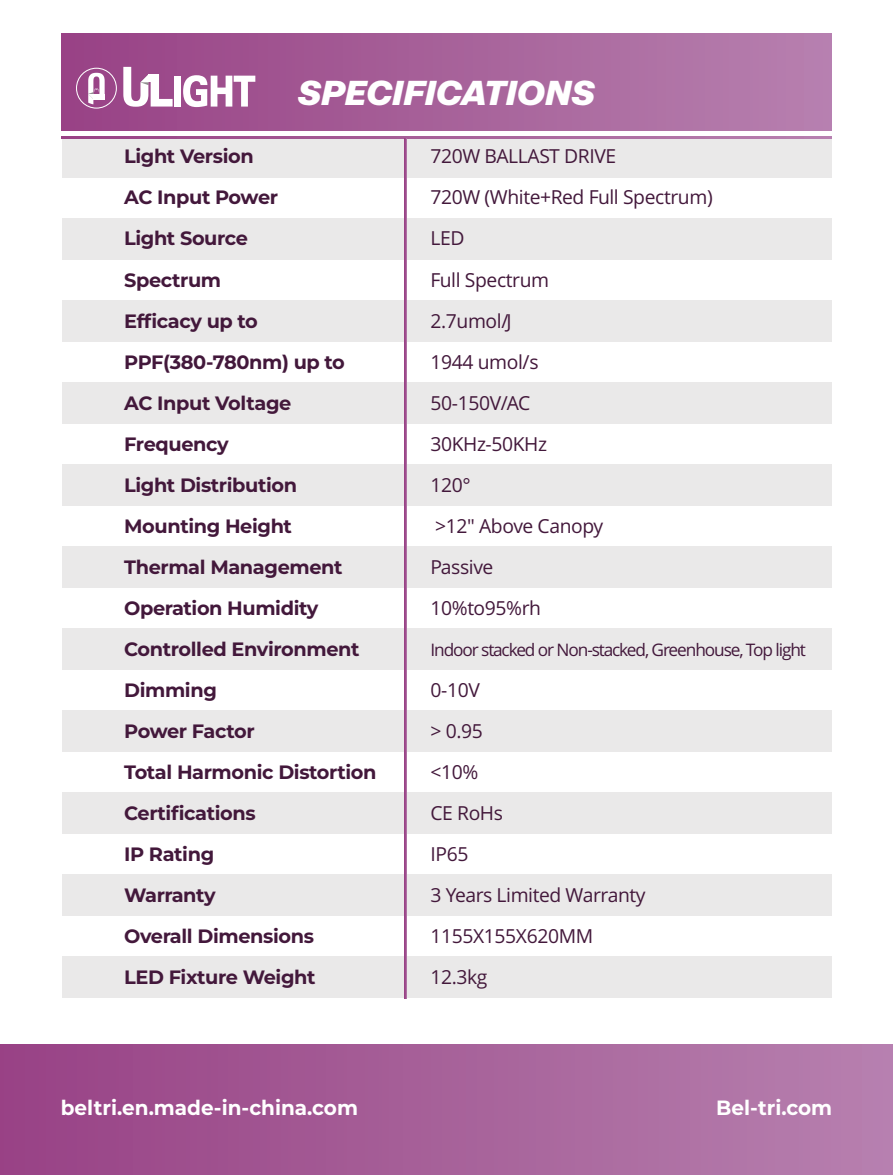
<style>
.page{position:relative;width:893px;height:1175px;background:#fff}
.page>*{position:absolute;margin:0;border:0;box-sizing:border-box;transform-origin:0 0}
.t1{font:italic 900 34.5px "Decagram TRIAL";color:#fff}
.t2{font:700 20.55px "Liga Montserrat";color:#fff}
.t3{font:700 19.35px "Liga Montserrat";letter-spacing:-.02em;color:#43183b}
.t4{font:19.35px "Spica Neue P";letter-spacing:-.02em;color:#43183b}
.t5{font:17.25px "Spica Neue P";letter-spacing:-.065em;color:#43183b}
</style>
<div class="page">
<div style="left:62px;top:136px;width:769px;height:41px;background:#eae9e9"></div>
<div style="left:62px;top:33px;width:769px;height:97px;background:linear-gradient(to right,#984285,#b680af)"></div>
<div style="left:62px;top:218px;width:769px;height:41px;background:#eae9e9"></div>
<div style="left:62px;top:300px;width:769px;height:41px;background:#eae9e9"></div>
<div style="left:62px;top:382px;width:769px;height:41px;background:#eae9e9"></div>
<div style="left:62px;top:464px;width:769px;height:41px;background:#eae9e9"></div>
<div style="left:62px;top:546px;width:769px;height:41px;background:#eae9e9"></div>
<div style="left:62px;top:628px;width:769px;height:41px;background:#eae9e9"></div>
<div style="left:62px;top:711px;width:769px;height:41px;background:#eae9e9"></div>
<div style="left:62px;top:793px;width:769px;height:41px;background:#eae9e9"></div>
<div style="left:62px;top:875px;width:769px;height:41px;background:#eae9e9"></div>
<div style="left:62px;top:957px;width:769px;height:41px;background:#eae9e9"></div>
<div style="left:0;top:1044px;width:893px;height:131px;background:linear-gradient(to right,#984285,#b681af)"></div>
<svg style="left:62px;top:136px;width:769px;height:2px;background:#a76199"></svg>
<hr style="left:405px;top:138px;width:1px;height:860px;background:#9e4d8d">
<div style="left:174px;top:76px;width:7px;height:31px;background:#fff"></div>
<svg style="left:183px;top:75px;width:72px;height:32px"></svg>
<svg style="left:123px;top:67px;width:50px;height:40px"></svg>
<div style="left:148px;top:74px;width:11px;height:8px;background:#fff"></div>
<svg style="left:88px;top:73px;width:17px;height:31px"></svg>
<div style="left:76px;top:68px;width:41px;height:41px;border:1px solid #fff;border-radius:50%"></div>
<h1 class="t1" style="left:298px;top:77px;width:298px">SPECIFICATIONS</h1>
<p class="t3" style="left:124px;top:143px;width:131px">Light Version</p>
<p class="t4" style="left:430px;top:142px;width:187px">720W BALLAST DRIVE</p>
<p class="t3" style="left:124px;top:184px;width:155px">AC Input Power</p>
<p class="t4" style="left:430px;top:183px;width:284px">720W (White+Red Full Spectrum)</p>
<p class="t3" style="left:124px;top:225px;width:125px">Light Source</p>
<p class="t4" style="left:430px;top:224px;width:36px">LED</p>
<p class="t3" style="left:124px;top:266px;width:98px">Spectrum</p>
<p class="t4" style="left:430px;top:266px;width:120px">Full Spectrum</p>
<p class="t3" style="left:124px;top:307px;width:135px">Efficacy up to</p>
<p class="t4" style="left:430px;top:307px;width:83px">2.7umol/J</p>
<p class="t3" style="left:124px;top:348px;width:222px">PPF(380-780nm) up to</p>
<p class="t4" style="left:430px;top:348px;width:110px">1944 umol/s</p>
<p class="t3" style="left:124px;top:389px;width:169px">AC Input Voltage</p>
<p class="t4" style="left:430px;top:389px;width:101px">50-150V/AC</p>
<p class="t3" style="left:124px;top:430px;width:106px">Frequency</p>
<p class="t4" style="left:430px;top:430px;width:118px">30KHz-50KHz</p>
<p class="t3" style="left:124px;top:471px;width:174px">Light Distribution</p>
<p class="t4" style="left:430px;top:471px;width:42px">120°</p>
<p class="t3" style="left:124px;top:512px;width:169px">Mounting Height</p>
<p class="t4" style="left:435px;top:512px;width:170px">&gt;12" Above Canopy</p>
<p class="t3" style="left:124px;top:553px;width:220px">Thermal Management</p>
<p class="t4" style="left:430px;top:553px;width:64px">Passive</p>
<p class="t3" style="left:124px;top:594px;width:196px">Operation Humidity</p>
<p class="t4" style="left:430px;top:594px;width:112px">10%to95%rh</p>
<p class="t3" style="left:124px;top:635px;width:237px">Controlled Environment</p>
<p class="t5" style="left:430px;top:637px;width:377px">Indoor stacked or Non-stacked, Greenhouse, Top light</p>
<p class="t3" style="left:124px;top:676px;width:94px">Dimming</p>
<p class="t4" style="left:430px;top:676px;width:51px">0-10V</p>
<p class="t3" style="left:124px;top:717px;width:132px">Power Factor</p>
<p class="t4" style="left:430px;top:717px;width:54px">&gt; 0.95</p>
<p class="t3" style="left:124px;top:758px;width:254px">Total Harmonic Distortion</p>
<p class="t4" style="left:430px;top:758px;width:49px">&lt;10%</p>
<p class="t3" style="left:124px;top:799px;width:133px">Certifications</p>
<p class="t4" style="left:430px;top:799px;width:74px">CE RoHs</p>
<p class="t3" style="left:124px;top:840px;width:92px">IP Rating</p>
<p class="t4" style="left:430px;top:840px;width:39px">IP65</p>
<p class="t3" style="left:124px;top:881px;width:93px">Warranty</p>
<p class="t4" style="left:430px;top:881px;width:217px">3 Years Limited Warranty</p>
<p class="t3" style="left:124px;top:922px;width:191px">Overall Dimensions</p>
<p class="t4" style="left:430px;top:922px;width:164px">1155X155X620MM</p>
<p class="t3" style="left:124px;top:963px;width:193px">LED Fixture Weight</p>
<p class="t4" style="left:430px;top:963px;width:58px">12.3kg</p>
<p class="t2" style="left:61px;top:1093px;width:299px">beltri.en.made-in-china.com</p>
<p class="t2" style="left:716px;top:1093px;width:117px">Bel-tri.com</p>
</div>
